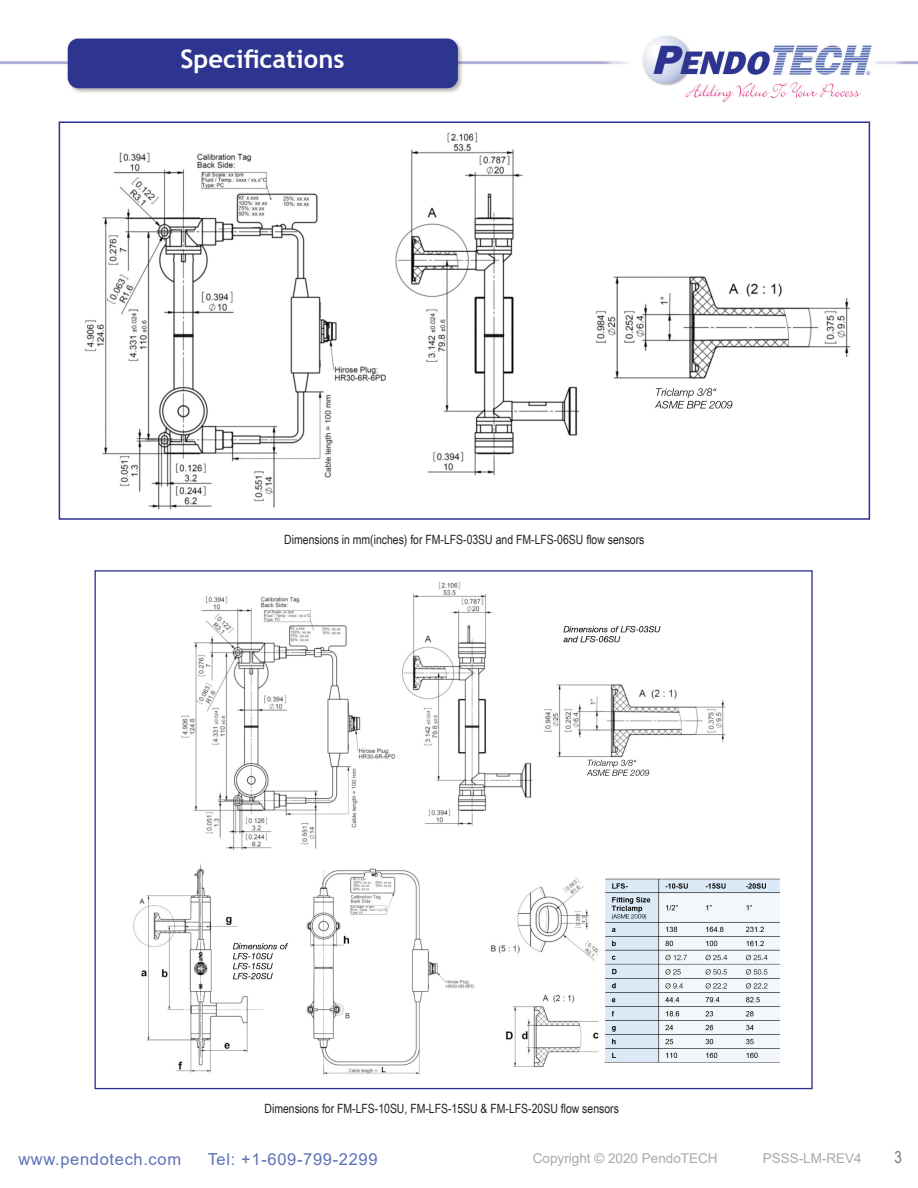
<style>
.page{position:relative;width:918px;height:1188px;background:#fff}
.page>*{position:absolute;margin:0;border:0;box-sizing:border-box;transform-origin:0 0}
.t1{font:700 25.5px "Trebuchet MS";color:#fff}
.t2{font:16.5px "Arial";letter-spacing:.04em;color:#5b72b7}
.t3{font:16.5px "Arial Narrow";color:#76787b}
.t4{font:13.5px "Arial";color:#a8a9ad}
.t5{font:12.75px "Arial Narrow";color:#231f20}
</style>
<div class="page">
<img style="left:84px;top:132px;width:767px;height:378px">
<div style="left:59px;top:122px;width:811px;height:398px;border:2px solid #2e3092"></div>
<img style="left:133px;top:582px;width:647px;height:493px">
<img style="left:0;top:36px;width:918px;height:66px">
<h1 class="t1" style="left:180px;top:43px;width:165px">Specifications</h1>
<p class="t5" style="left:284px;top:530px;width:362px">Dimensions in mm(inches) for FM-LFS-03SU and FM-LFS-06SU flow sensors</p>
<p class="t5" style="left:265px;top:1099px;width:356px">Dimensions for FM-LFS-10SU, FM-LFS-15SU &amp; FM-LFS-20SU flow sensors</p>
<p class="t2" style="left:18px;top:1148px;width:164px">www.pendotech.com</p>
<p class="t2" style="left:208px;top:1148px;width:171px">Tel: +1-609-799-2299</p>
<p class="t4" style="left:533px;top:1149px;width:186px">Copyright © 2020 PendoTECH</p>
<p class="t4" style="left:763px;top:1149px;width:101px">PSSS-LM-REV4</p>
<p class="t3" style="left:895px;top:1145px;width:9px">3</p>
</div>
